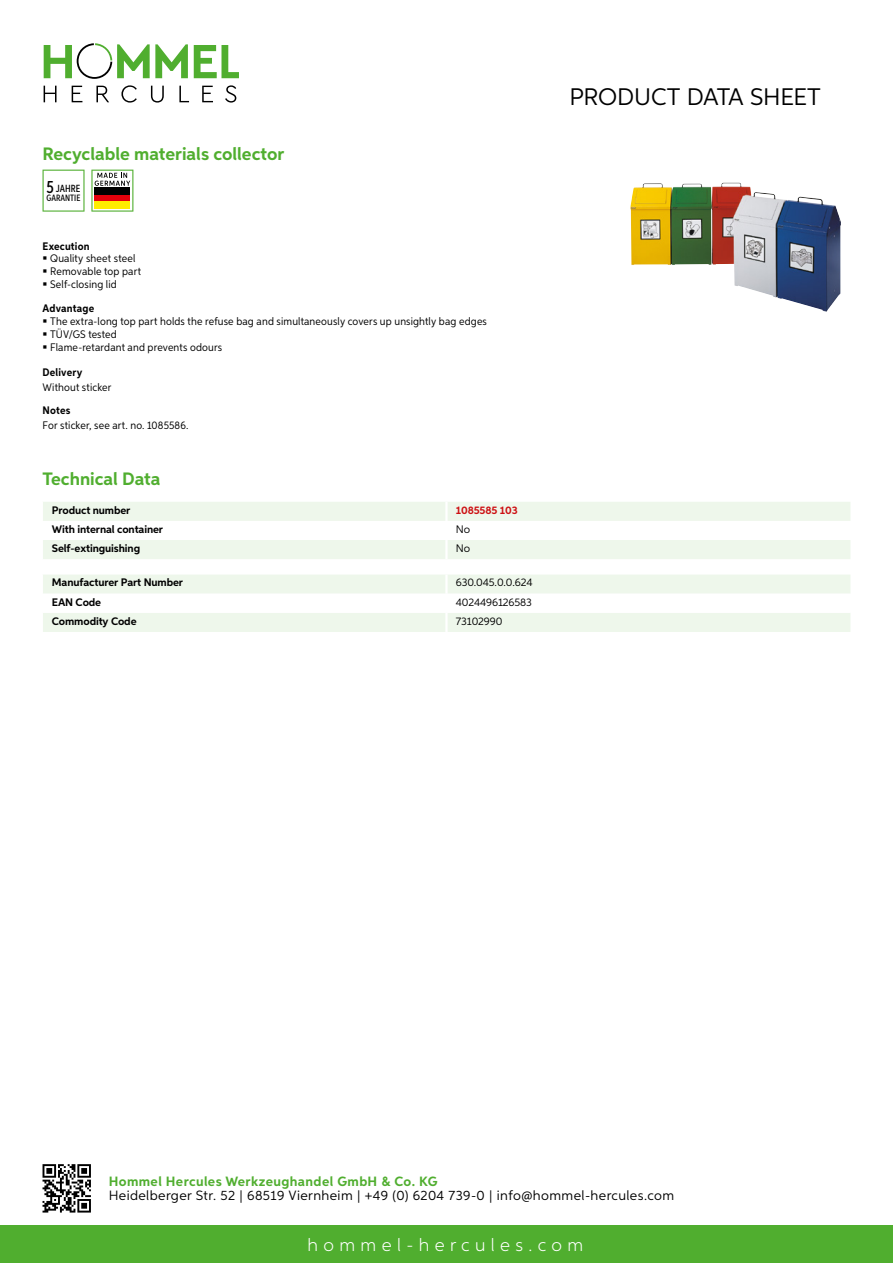
<style>
.page{position:relative;width:893px;height:1263px;background:#fff}
.page>*{position:absolute;margin:0;border:0;box-sizing:border-box;transform-origin:0 0}
.t1{font:24px "Aspira";letter-spacing:-.01em;color:#000}
.t2{font:700 18px "Aspira";color:#50ae2f}
.t3{font:300 18px "Aspira";letter-spacing:.3em;color:#fff}
.t4{font:13.5px "Aspira";letter-spacing:.03em;color:#000}
.t5{font:700 13.5px "Aspira";letter-spacing:.03em;color:#50ae2f}
.t6{font:10.95px/12.8px "Aspira Nar";letter-spacing:.015em;color:#000}
.t7{font:700 10.95px "Aspira";letter-spacing:-.01em;color:#000}
.t8{font:10.95px "Aspira";letter-spacing:-.01em;color:#000}
.t9{font:700 10.95px "Aspira Nar";letter-spacing:.015em;color:#000}
.t10{font:700 10.95px "Aspira";letter-spacing:-.01em;color:#cd1013}
.t11{font:500 10.35px "Aspira XX Nar";color:#000}
.t12{font:500 9.15px "Aspira XX Nar";color:#000}
.s1{font-size:17.85px}
</style>
<div class="page">
<div style="left:0;top:1226px;width:893px;height:37px;background:#50ae2f"></div>
<svg style="left:43px;top:1164px;width:48px;height:48px"></svg>
<svg style="left:194px;top:45px;width:45px;height:33px"></svg>
<svg style="left:44px;top:43px;width:144px;height:36px"></svg>
<svg style="left:44px;top:86px;width:13px;height:16px"></svg>
<svg style="left:72px;top:86px;width:10px;height:16px"></svg>
<svg style="left:96px;top:86px;width:13px;height:16px"></svg>
<svg style="left:121px;top:85px;width:16px;height:18px"></svg>
<svg style="left:151px;top:86px;width:13px;height:17px"></svg>
<svg style="left:179px;top:86px;width:10px;height:16px"></svg>
<svg style="left:202px;top:86px;width:11px;height:16px"></svg>
<svg style="left:225px;top:85px;width:11px;height:18px"></svg>
<svg style="left:43px;top:502px;width:807px;height:57px"></svg>
<hr style="left:445px;top:540px;width:3px;height:19px;background:#fff">
<svg style="left:43px;top:575px;width:807px;height:57px"></svg>
<hr style="left:445px;top:613px;width:3px;height:19px;background:#fff">
<svg style="left:43px;top:170px;width:42px;height:42px"></svg>
<svg style="left:91px;top:170px;width:42px;height:42px"></svg>
<div style="left:95px;top:194px;width:35px;height:7px;background:#e3000b"></div>
<div style="left:95px;top:188px;width:35px;height:7px;background:#000"></div>
<div style="left:95px;top:201px;width:35px;height:7px;background:#ffed00"></div>
<img style="left:630px;top:183px;width:211px;height:129px">
<h2 class="t2" style="left:43px;top:142px;width:243px">Recyclable materials collector</h2>
<p class="t11" style="left:47px;top:182px;width:35px"><span class="s1">5</span> JAHRE</p>
<p class="t12" style="left:47px;top:192px;width:35px">GARANTIE</p>
<p class="t9" style="left:43px;top:239px;width:49px">Execution</p>
<p class="t6" style="left:50px;top:252px;width:92px">Quality sheet steel<br>Removable top part<br>Self-closing lid</p>
<p class="t9" style="left:43px;top:302px;width:53px">Advantage</p>
<p class="t6" style="left:50px;top:315px;width:438px">The extra-long top part holds the refuse bag and simultaneously covers up unsightly bag edges<br>TÜV/GS tested<br>Flame-retardant and prevents odours</p>
<p class="t9" style="left:43px;top:365px;width:41px">Delivery</p>
<p class="t6" style="left:43px;top:381px;width:70px">Without sticker</p>
<p class="t9" style="left:43px;top:403px;width:29px">Notes</p>
<p class="t6" style="left:43px;top:419px;width:147px">For sticker, see art. no. 1085586.</p>
<h2 class="t2" style="left:43px;top:468px;width:120px">Technical Data</h2>
<p class="t7" style="left:52px;top:503px;width:80px">Product number</p>
<p class="t10" style="left:456px;top:503px;width:63px">1085585 103</p>
<p class="t7" style="left:52px;top:522px;width:113px">With internal container</p>
<p class="t8" style="left:456px;top:522px;width:16px">No</p>
<p class="t7" style="left:52px;top:541px;width:90px">Self-extinguishing</p>
<p class="t8" style="left:456px;top:541px;width:16px">No</p>
<p class="t7" style="left:52px;top:576px;width:133px">Manufacturer Part Number</p>
<p class="t8" style="left:456px;top:576px;width:78px">630.045.0.0.624</p>
<p class="t7" style="left:52px;top:595px;width:51px">EAN Code</p>
<p class="t8" style="left:456px;top:595px;width:78px">4024496126583</p>
<p class="t7" style="left:52px;top:614px;width:86px">Commodity Code</p>
<p class="t8" style="left:456px;top:614px;width:48px">73102990</p>
<h1 class="t1" style="left:569px;top:82px;width:253px">Product data sh eet</h1>
<p class="t5" style="left:109px;top:1172px;width:330px">Hommel Hercules Werkzeughandel GmbH &amp; Co. KG</p>
<p class="t4" style="left:109px;top:1187px;width:567px">Heidelberger Str. 52 | 68519 Viernheim | +49 (0) 6204 739-0 | info@hommel-hercules.com</p>
<h2 class="t3" style="left:307px;top:1234px;width:277px">hommel-hercules.com</h2>
</div>
